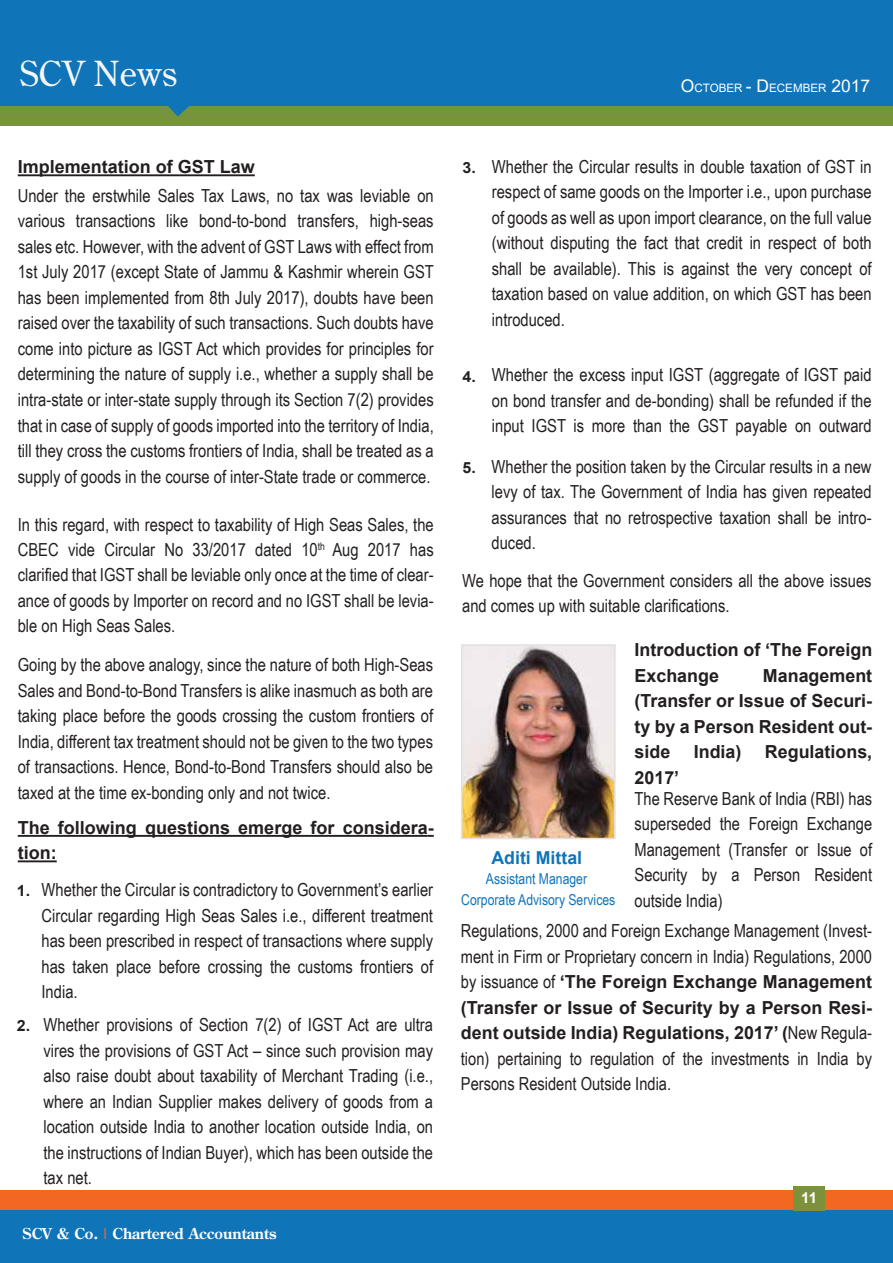
<style>
.page{position:relative;width:893px;height:1263px;background:#fff}
.page>*{position:absolute;margin:0;border:0;box-sizing:border-box;transform-origin:0 0}
.t1{font:34.5px "Century Old";color:#f5f6f6}
.t2{font:18px/25.5px "Arial Narrow";color:#231f20;text-align:justify}
.t3{font:700 18px/25.5px "Arial";color:#231f20}
.t4{font:700 17.85px "Arial";color:#1074b9}
.t5{font:700 15.45px "Arial";color:#231f20;scale:1.04 1}
.t6{font:15px/20.5px "Arial Narrow";color:#1074b9;text-align:center}
.t7{font:700 15px "Century Old";color:#fff}
.t8{font:700 15px "Arial";color:#fff}
.t9{font:11.55px "Arial";color:#fff}
.s1{color:#f16924}
.s2{font-size:17.4px}
.s3{font-family:"Arial Narrow";font-weight:400}
</style>
<div class="page">
<div style="left:0;top:102px;width:893px;height:23px;background:#75943c"></div>
<svg style="left:151px;top:105px;width:56px;height:12px"></svg>
<div style="left:0;top:0;width:893px;height:105px;background:#1074b9"></div>
<div style="left:0;top:1191px;width:893px;height:23px;background:#f26823"></div>
<div style="left:0;top:1210px;width:893px;height:53px;background:#1074b9"></div>
<hr style="left:18px;top:835px;width:410px;height:2px;background:#231f20">
<svg style="left:428px;top:835px;width:6px;height:2px"></svg>
<hr style="left:18px;top:860px;width:39px;height:2px;background:#231f20">
<hr style="left:18px;top:174px;width:237px;height:2px;background:#231f20">
<img style="left:464px;top:647px;width:149px;height:189px">
<div style="left:461px;top:644px;width:155px;height:195px;border:2px solid #e1e1e1"></div>
<div style="left:794px;top:1185px;width:31px;height:25px;background:#7b923a"></div>
<h1 class="t1" style="left:20px;top:51px;width:159px">SCV News</h1>
<p class="t3" style="left:18px;top:155px;width:239px">Implementation of GST Law</p>
<p class="t2" style="left:18px;top:182px;width:418px">Under the erstwhile Sales Tax Laws, no tax was leviable on various transactions like bond-to-bond transfers, high-seas sales etc. However, with the advent of GST Laws with effect from 1st July 2017 (except State of Jammu &amp; Kashmir wherein GST has been implemented from 8th July 2017), doubts have been raised over the taxability of such transactions. Such doubts have come into picture as IGST Act which provides for principles for determining the nature of supply i.e., whether a supply shall be intra-state or inter-state supply through its Section 7(2) provides that in case of supply of goods imported into the territory of India, till they cross the customs frontiers of India, shall be treated as a supply of goods in the course of inter-State trade or commerce.</p>
<p class="t2" style="left:18px;top:511px;width:417px">In this regard, with respect to taxability of High Seas Sales, the CBEC vide Circular No 33/2017 dated 10<sup>th</sup> Aug 2017 has clarified that IGST shall be leviable only once at the time of clear&shy;ance of goods by Importer on record and no IGST shall be levia&shy;ble on High Seas Sales.</p>
<p class="t2" style="left:18px;top:651px;width:417px">Going by the above analogy, since the nature of both High-Seas Sales and Bond-to-Bond Transfers is alike inasmuch as both are taking place before the goods crossing the custom frontiers of India, different tax treatment should not be given to the two types of transactions. Hence, Bond-to-Bond Transfers should also be taxed at the time ex-bonding only and not twice.</p>
<p class="t3" style="left:18px;top:815px;width:417px">The following questions emerge for considera&shy;tion:</p>
<p class="t5" style="left:17px;top:880px;width:14px">1.</p>
<p class="t5" style="left:17px;top:1015px;width:14px">2.</p>
<p class="t2" style="left:42px;top:876px;width:393px">Whether the Circular is contradictory to Government’s earlier Circular regarding High Seas Sales i.e., different treatment has been prescribed in respect of transactions where supply has taken place before crossing the customs frontiers of India.</p>
<p class="t2" style="left:44px;top:1011px;width:391px">Whether provisions of Section 7(2) of IGST Act are ultra vires the provisions of GST Act – since such provision may also raise doubt about taxability of Merchant Trading (i.e., where an Indian Supplier makes delivery of goods from a location outside India to another location outside India, on the instructions of Indian Buyer), which has been outside the tax net.</p>
<p class="t7" style="left:22px;top:1223px;width:256px">SCV &amp; Co. <span class="s1">|</span> Chartered Accountants</p>
<p class="t9" style="left:681px;top:80px;width:191px"><span class="s2">O</span>CTOBER <span class="s2">- D</span>ECEMBER <span class="s2">2017</span></p>
<p class="t5" style="left:462px;top:157px;width:14px">3.</p>
<p class="t2" style="left:492px;top:153px;width:381px">Whether the Circular results in double taxation of GST in respect of same goods on the Importer i.e., upon purchase of goods as well as upon import clearance, on the full value (without disputing the fact that credit in respect of both shall be available). This is against the very concept of taxation based on value addition, on which GST has been introduced.</p>
<p class="t5" style="left:462px;top:365px;width:14px">4.</p>
<p class="t2" style="left:492px;top:362px;width:381px">Whether the excess input IGST (aggregate of IGST paid on bond transfer and de-bonding) shall be refunded if the input IGST is more than the GST payable on outward</p>
<p class="t5" style="left:462px;top:457px;width:14px">5.</p>
<p class="t2" style="left:492px;top:453px;width:382px">Whether the position taken by the Circular results in a new levy of tax. The Government of India has given repeated assurances that no retrospective taxation shall be intro&shy;duced.</p>
<p class="t2" style="left:462px;top:567px;width:411px">We hope that the Government considers all the above issues and comes up with suitable clarifications.</p>
<p class="t3" style="left:635px;top:637px;width:239px">Introduction of ‘The Foreign<br>Exchange</p>
<p class="t3" style="left:635px;top:663px;width:239px;text-align:justify;text-indent:128px">Management (Transfer or Issue of Securi&shy;ty by a Person Resident out&shy;side</p>
<p class="t3" style="left:694px;top:739px;width:49px">India)</p>
<p class="t3" style="left:765px;top:739px;width:109px">Regulations,</p>
<p class="t3" style="left:635px;top:765px;width:46px">2017’</p>
<p class="t2" style="left:635px;top:785px;width:239px">The Reserve Bank of India (RBI) has superseded the Foreign Exchange Management (Transfer or Issue of Security by a Person Resident outside India)</p>
<p class="t2" style="left:461px;top:918px;width:413px">Regulations, 2000 and Foreign Exchange Management (Invest&shy;ment in Firm or Proprietary concern in India) Regulations, 2000</p>
<p class="t3" style="left:461px;top:969px;width:413px;text-align:justify"><span class="s3">by issuance of</span> ‘The Foreign Exchange Management (Transfer or Issue of Security by a Person Resi&shy;dent outside India) Regulations, 2017’ (<span class="s3">New Regula-</span></p>
<p class="t2" style="left:461px;top:1045px;width:413px">tion) pertaining to regulation of the investments in India by<br>Persons Resident Outside India.</p>
<p class="t4" style="left:491px;top:845px;width:92px">Aditi Mittal</p>
<p class="t6" style="left:461px;top:868px;width:156px">Assistant Manager<br>Corporate Advisory Services</p>
<p class="t8" style="left:801px;top:1187px;width:17px">11</p>
</div>
